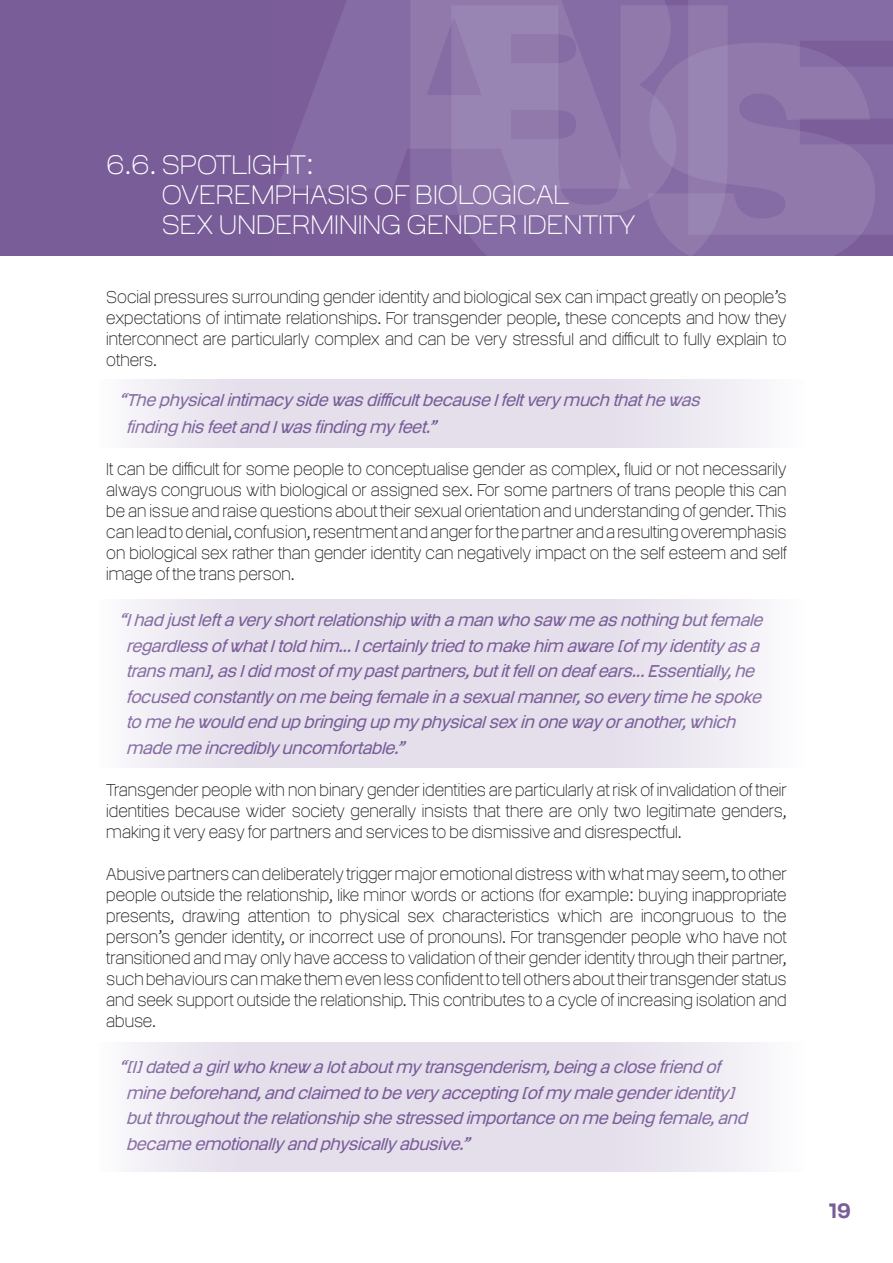
<style>
.page{position:relative;width:893px;height:1263px;background:#fff}
.page>*{position:absolute;margin:0;border:0;box-sizing:border-box;transform-origin:0 0}
.t1{font:100 27px "Colin Samuels";color:#fff;scale:.85 1}
.t2{font:21px "Colin Samuels";color:#795d99;scale:.8 1}
.t3{font:100 17.25px/21px "Colin Samuels";color:#231f20;text-align:justify;scale:.8 1}
.t4{font:italic 300 17.25px/25.5px "Colin Samuels";color:#795d99;scale:.8 1}
</style>
<div class="page">
<div style="left:0;top:0;width:893px;height:255px;background:#795d99"></div>
<img style="left:278px;top:0;width:615px;height:255px">
<svg style="left:130px;top:1043px;width:630px;height:128px;background:#e7e3ed"></svg>
<svg style="left:130px;top:600px;width:630px;height:167px;background:#e7e3ed"></svg>
<svg style="left:130px;top:379px;width:630px;height:69px;background:#e7e3ed"></svg>
<h1 class="t1" style="left:106px;top:150px;width:106px">6.6. Spotlight</h1>
<h1 class="t1" style="left:306px;top:150px;width:11px">:</h1>
<h1 class="t1" style="left:162px;top:180px;width:106px">Overemphasis</h1>
<h1 class="t1" style="left:374px;top:180px;width:89px">of Biological</h1>
<h1 class="t1" style="left:162px;top:210px;width:111px">Sex Unde</h1>
<h1 class="t1" style="left:292px;top:210px;width:40px">rmining</h1>
<h1 class="t1" style="left:407px;top:210px;width:45px">Gende</h1>
<h1 class="t1" style="left:499px;top:210px;width:53px">r Identity</h1>
<p class="t3" style="left:106px;top:286px;width:852px">Social pressures surrounding gender identity and biological sex can impact greatly on people’s expectations of intimate relationships. For transgender people, these concepts and how they interconnect are particularly complex and can be very stressful and difficult to fully explain to others.</p>
<p class="t4" style="left:126px;top:386px;width:724px;line-height:27px;text-indent:-7px">“The physicalintimacyside wasdifficultbecause Ifeltverymuch thathe was finding hisfeetand Iwasfinding myfeet.”</p>
<p class="t3" style="left:106px;top:458px;width:852px">It can be difficult for some people to conceptualise gender as complex, fluid or not necessarily always congruous with biological or assigned sex. For some partners of trans people this can be an issue and raise questions about their sexual orientation and understanding of gender. This can lead to denial, confusion, resentment and anger for the partner and a resulting overemphasis on biological sex rather than gender identity can negatively impact on the self esteem and self image of the trans person.</p>
<p class="t4" style="left:126px;top:607px;width:803px;text-indent:-7px">“Ihad justlefta veryshortrelationship with a man who saw me asnothing butfemale regardlessofwhatItold him...Icertainlytried to make him aware [ofmyidentityasa transman],asIdid mostofmypastpartners,butitfellon deafears...Essentially,he focused constantlyon me being female in a sexualmanner,so everytime he spoke to me he would end up bringing up myphysicalsex in one wayoranother,which made me incrediblyuncomfortable.”</p>
<p class="t3" style="left:106px;top:779px;width:852px">Transgender people with non binary gender identities are particularly at risk of invalidation of their identities because wider society generally insists that there are only two legitimate genders, making it very easy for partners and services to be dismissive and disrespectful.</p>
<p class="t3" style="left:106px;top:863px;width:852px">Abusive partners can deliberately trigger major emotional distress with what may seem, to other people outside the relationship, like minor words or actions (for example: buying inappropriate presents, drawing attention to physical sex characteristics which are incongruous to the person’s gender identity, or incorrect use of pronouns). For transgender people who have not transitioned and may only have access to validation of their gender identity through their partner, such behaviours can make them even less confident to tell others about their transgender status and seek support outside the relationship. This contributes to a cycle of increasing isolation and abuse.</p>
<p class="t4" style="left:126px;top:1054px;width:783px;text-indent:-7px">“[I]dated a girlwho knew a lotaboutmytransgenderism,being a close friend of mine beforehand,and claimed to be veryaccepting [ofmymale genderidentity] butthroughoutthe relationship she stressed importance on me being female,and became emotionallyand physicallyabusive.”</p>
<p class="t2" style="left:829px;top:1199px;width:29px">19</p>
</div>
